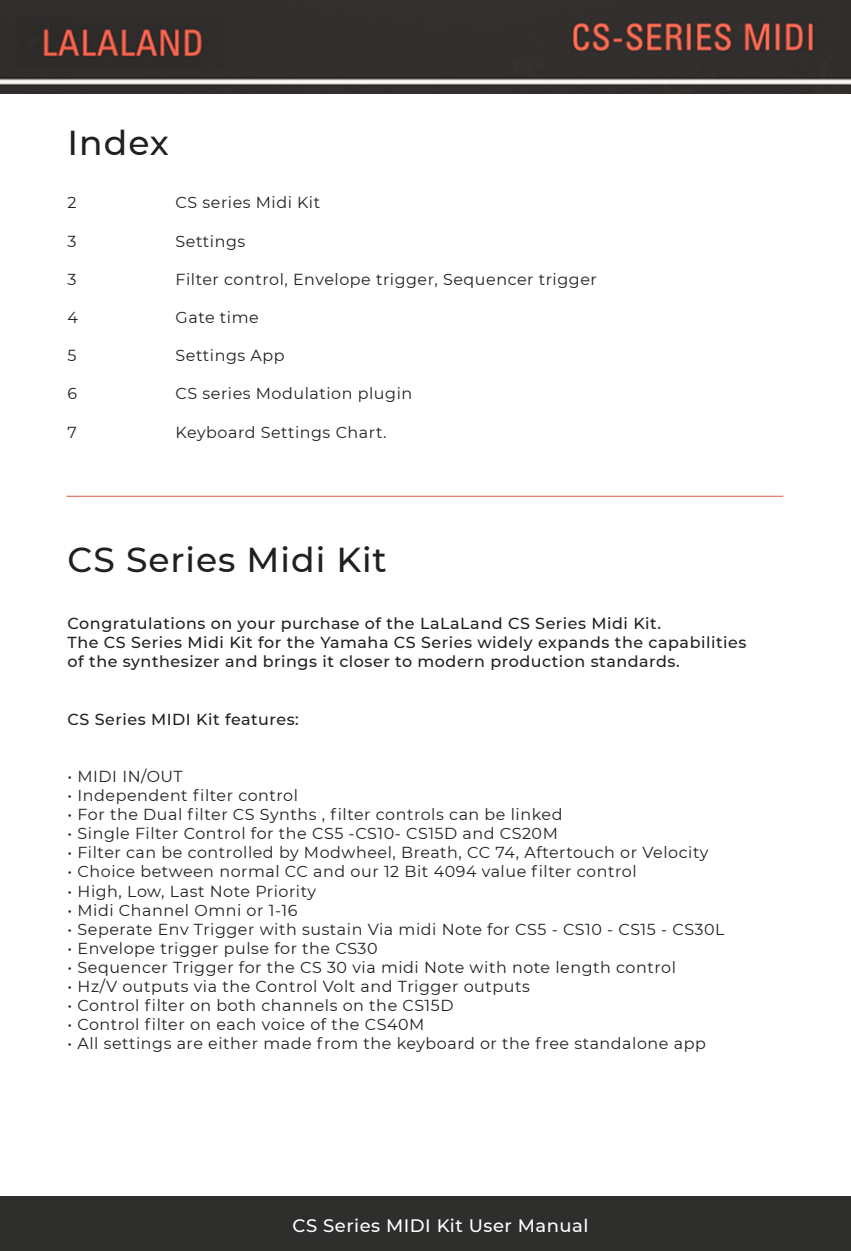
<style>
.page{position:relative;width:851px;height:1251px;background:#fff}
.page>*{position:absolute;margin:0;border:0;box-sizing:border-box;transform-origin:0 0}
.Header_Semi_Gigantic{font:500 34.5px "Montserrat";letter-spacing:.03em;color:#231f20}
.t1{font:500 18px "Montserrat";letter-spacing:.03em;color:#fff}
.Step-by-step_Regular{font:15.9px "Montserrat";letter-spacing:.035em;color:#231f20}
.Step-by-step_Extende{font:500 15.9px "Montserrat";letter-spacing:.035em;color:#231f20}
</style>
<div class="page">
<img style="left:0;top:0;width:850px;height:94px">
<img style="left:17px;top:17px;width:206px;height:51px">
<div style="left:0;top:1195px;width:850px;height:55px;background:#2e2e2d"></div>
<hr style="left:67px;top:496px;width:716px;height:1px;background:#db5444">
<p class="Header_Semi_Gigantic" style="left:68px;top:118px;width:103px">Index</p>
<p class="Step-by-step_Regular" style="left:68px;top:192px;width:11px">2</p>
<p class="Step-by-step_Regular" style="left:176px;top:192px;width:146px">CS series Midi Kit</p>
<p class="Step-by-step_Regular" style="left:68px;top:230px;width:10px">3</p>
<p class="Step-by-step_Regular" style="left:176px;top:230px;width:71px">Settings</p>
<p class="Step-by-step_Regular" style="left:68px;top:268px;width:10px">3</p>
<p class="Step-by-step_Regular" style="left:176px;top:268px;width:422px">Filter control, Envelope trigger, Sequencer trigger</p>
<p class="Step-by-step_Regular" style="left:68px;top:306px;width:12px">4</p>
<p class="Step-by-step_Regular" style="left:176px;top:306px;width:85px">Gate time</p>
<p class="Step-by-step_Regular" style="left:68px;top:344px;width:10px">5</p>
<p class="Step-by-step_Regular" style="left:176px;top:344px;width:110px">Settings App</p>
<p class="Step-by-step_Regular" style="left:68px;top:383px;width:11px">6</p>
<p class="Step-by-step_Regular" style="left:176px;top:383px;width:238px">CS series Modulation plugin</p>
<p class="Step-by-step_Regular" style="left:68px;top:421px;width:11px">7</p>
<p class="Step-by-step_Regular" style="left:176px;top:421px;width:212px">Keyboard Settings Chart.</p>
<p class="Header_Semi_Gigantic" style="left:68px;top:536px;width:321px">CS Series Midi Kit</p>
<p class="Step-by-step_Extende" style="left:68px;top:612px;width:595px">Congratulations on your purchase of the LaLaLand CS Series Midi Kit.</p>
<p class="Step-by-step_Extende" style="left:68px;top:631px;width:680px">The CS Series Midi Kit for the Yamaha CS Series widely expands the capabilities</p>
<p class="Step-by-step_Extende" style="left:68px;top:650px;width:613px">of the synthesizer and brings it closer to modern production standards.</p>
<p class="Step-by-step_Extende" style="left:68px;top:707px;width:233px">CS Series MIDI Kit features:</p>
<p class="Step-by-step_Regular" style="left:68px;top:765px;width:117px">• MIDI IN/OUT</p>
<p class="Step-by-step_Regular" style="left:68px;top:784px;width:232px">• Independent filter control</p>
<p class="Step-by-step_Regular" style="left:68px;top:803px;width:496px">• For the Dual filter CS Synths , filter controls can be linked</p>
<p class="Step-by-step_Regular" style="left:68px;top:822px;width:491px">• Single Filter Control for the CS5 -CS10- CS15D and CS20M</p>
<p class="Step-by-step_Regular" style="left:68px;top:841px;width:642px">• Filter can be controlled by Modwheel, Breath, CC 74, Aftertouch or Velocity</p>
<p class="Step-by-step_Regular" style="left:68px;top:860px;width:570px">• Choice between normal CC and our 12 Bit 4094 value filter control</p>
<p class="Step-by-step_Regular" style="left:68px;top:879px;width:250px">• High, Low, Last Note Priority</p>
<p class="Step-by-step_Regular" style="left:68px;top:898px;width:231px">• Midi Channel Omni or 1-16</p>
<p class="Step-by-step_Regular" style="left:68px;top:917px;width:658px">• Seperate Env Trigger with sustain Via midi Note for CS5 - CS10 - CS15 - CS30L</p>
<p class="Step-by-step_Regular" style="left:68px;top:937px;width:311px">• Envelope trigger pulse for the CS30</p>
<p class="Step-by-step_Regular" style="left:68px;top:956px;width:609px">• Sequencer Trigger for the CS 30 via midi Note with note length control</p>
<p class="Step-by-step_Regular" style="left:68px;top:975px;width:463px">• Hz/V outputs via the Control Volt and Trigger outputs</p>
<p class="Step-by-step_Regular" style="left:68px;top:994px;width:387px">• Control filter on both channels on the CS15D</p>
<p class="Step-by-step_Regular" style="left:68px;top:1013px;width:358px">• Control filter on each voice of the CS40M</p>
<p class="Step-by-step_Regular" style="left:68px;top:1032px;width:639px">• All settings are either made from the keyboard or the free standalone app</p>
<p class="t1" style="left:292px;top:1212px;width:297px">CS Series MIDI Kit User Manual</p>
</div>
